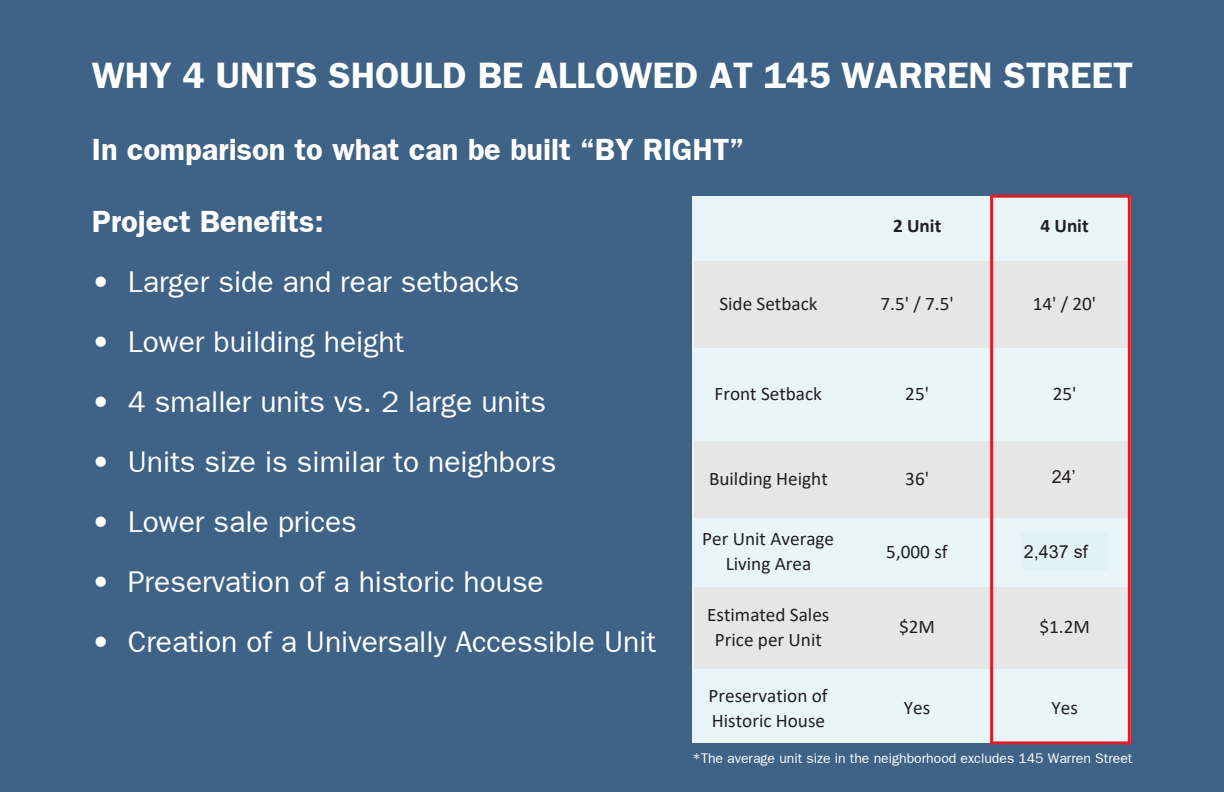
<style>
.page{position:relative;width:1224px;height:792px;background:#3e6387}
.page>*{position:absolute;margin:0;border:0;box-sizing:border-box;transform-origin:0 0}
.t1{font:36px "SPBENF Bold";color:#fff}
.t2{font:30px "SPBENF Normal";color:#fff}
.t3{font:30px "SPBENF Bold";color:#fff}
.t4{font:19.2px/24.9px "Calibri";color:#231f20;text-align:center}
.t5{font:700 19.2px "Calibri";color:#231f20}
.t6{font:18px "Arial";color:#231f20}
.t7{font:14px "SPBENF Normal";color:#fff}
</style>
<div class="page">
<div style="left:693px;top:196px;width:438px;height:547px;background:#e8f6f9"></div>
<div style="left:694px;top:261px;width:437px;height:87px;background:#e7e6e6"></div>
<div style="left:694px;top:441px;width:437px;height:76px;background:#e7e6e6"></div>
<div style="left:694px;top:587px;width:437px;height:81px;background:#e7e6e6"></div>
<div style="left:990px;top:195px;width:141px;height:549px;border:3px solid #e11e25"></div>
<div style="left:1022px;top:531px;width:86px;height:39px;background:#e2f3f8"></div>
<p class="t1" style="left:92px;top:54px;width:1043px">WHY 4 UNITS SHOULD BE ALLOWED AT 145 WARREN STREET</p>
<p class="t3" style="left:92px;top:132px;width:654px">In comparison to what can be built “BY RIGHT”</p>
<p class="t3" style="left:92px;top:204px;width:233px">Project Benefits:</p>
<p class="t2" style="left:92px;top:265px;width:429px">• Larger side and rear setbacks</p>
<p class="t2" style="left:92px;top:325px;width:314px">• Lower building height</p>
<p class="t2" style="left:92px;top:385px;width:456px">• 4 smaller units vs. 2 large units</p>
<p class="t2" style="left:92px;top:445px;width:466px">• Units size is similar to neighbors</p>
<p class="t2" style="left:92px;top:505px;width:267px">• Lower sale prices</p>
<p class="t2" style="left:92px;top:565px;width:454px">• Preservation of a historic house</p>
<p class="t2" style="left:92px;top:625px;width:566px">• Creation of a Universally Accessible Unit</p>
<p class="t5" style="left:893px;top:219px;width:50px">2 Unit</p>
<p class="t5" style="left:1040px;top:219px;width:50px">4 Unit</p>
<p class="t4" style="left:719px;top:292px;width:100px">Side Setback</p>
<p class="t4" style="left:881px;top:292px;width:75px">7.5' / 7.5'</p>
<p class="t4" style="left:1033px;top:292px;width:65px">14' / 20'</p>
<p class="t4" style="left:715px;top:382px;width:109px">Front Setback</p>
<p class="t4" style="left:905px;top:382px;width:25px">25'</p>
<p class="t4" style="left:1053px;top:382px;width:25px">25'</p>
<p class="t6" style="left:1052px;top:464px;width:26px">24’</p>
<p class="t4" style="left:709px;top:467px;width:120px">Building Height</p>
<p class="t4" style="left:905px;top:467px;width:25px">36'</p>
<p class="t4" style="left:1053px;top:467px;width:25px">23'</p>
<p class="t4" style="left:702px;top:528px;width:133px">Per Unit Average<br>Living Area</p>
<p class="t4" style="left:886px;top:540px;width:63px">5,000 sf</p>
<p class="t4" style="left:1034px;top:540px;width:63px">2,645 sf</p>
<p class="t4" style="left:707px;top:603px;width:124px">Estimated Sales<br>Price per Unit</p>
<p class="t4" style="left:899px;top:616px;width:37px">$2M</p>
<p class="t4" style="left:1039px;top:616px;width:52px">$1.2M</p>
<p class="t4" style="left:709px;top:684px;width:121px;text-align:left">Preservation of<br>Historic House</p>
<p class="t6" style="left:1024px;top:539px;width:66px">2,437 sf</p>
<p class="t4" style="left:904px;top:697px;width:28px">Yes</p>
<p class="t4" style="left:1052px;top:697px;width:28px">Yes</p>
<p class="t7" style="left:693px;top:750px;width:441px">*The average unit size in the neighborhood excludes 145 Warren Street</p>
</div>
